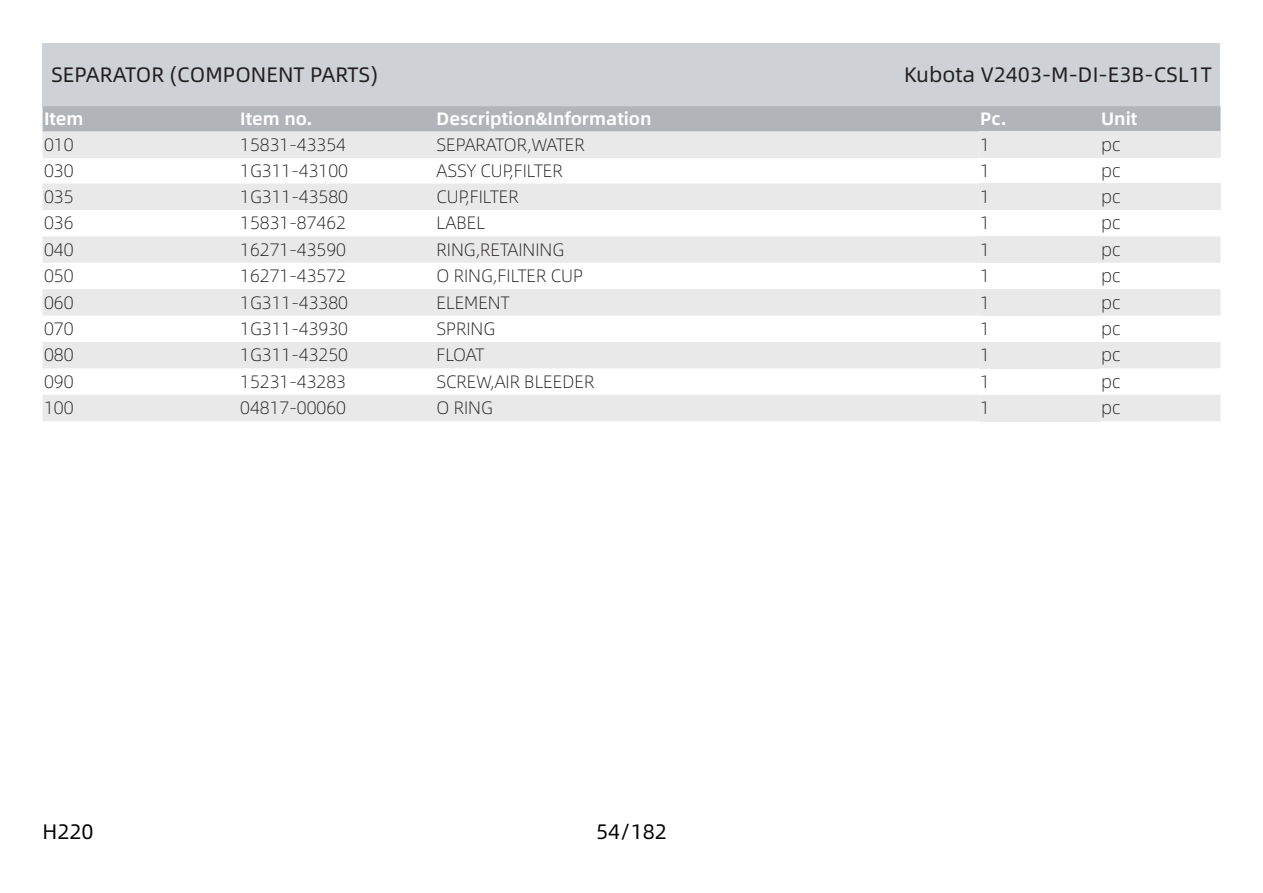
<style>
.page{position:relative;width:1263px;height:893px;background:#fff}
.page>*{position:absolute;margin:0;border:0;box-sizing:border-box;transform-origin:0 0}
.本组选配二级后{font:21px "Alibaba Pu Hui Ti 2 55 Regular";color:#231f20}
.t1{font:21px "Alibaba Pu Hui Ti 2 55 Regular";color:#030303}
.t2{font:18px "Alibaba Pu Hui Ti 2 35 Thin";color:#231f20}
.t3{font:18px "Alibaba Pu Hui Ti 2 85 Bold";color:#fff}
</style>
<div class="page">
<div style="left:43px;top:43px;width:1177px;height:63px;background:#ced1d5"></div>
<svg style="left:43px;top:106px;width:1177px;height:52px;background:#cacccf"></svg>
<div style="left:979px;top:132px;width:121px;height:26px;background:#e9e9e9"></div>
<div style="left:1100px;top:132px;width:120px;height:26px;background:#e9e9e9"></div>
<div style="left:43px;top:183px;width:936px;height:27px;background:#e9e9e9"></div>
<div style="left:979px;top:183px;width:121px;height:27px;background:#e9e9e9"></div>
<div style="left:1100px;top:183px;width:120px;height:27px;background:#e9e9e9"></div>
<svg style="left:43px;top:236px;width:936px;height:185px;fill:#e9e9e9"></svg>
<div style="left:979px;top:236px;width:121px;height:27px;background:#e9e9e9"></div>
<svg style="left:1100px;top:236px;width:120px;height:185px"></svg>
<div style="left:979px;top:289px;width:121px;height:27px;background:#e9e9e9"></div>
<div style="left:979px;top:342px;width:121px;height:26px;background:#e9e9e9"></div>
<div style="left:979px;top:395px;width:121px;height:26px;background:#e9e9e9"></div>
<p class="本组选配二级后" style="left:51px;top:58px;width:328px">SEPARATOR (COMPONENT PARTS)</p>
<p class="本组选配二级后" style="left:904px;top:59px;width:309px">Kubota V2403-M-DI-E3B-CSL1T</p>
<p class="t3" style="left:44px;top:105px;width:41px">Item</p>
<p class="t3" style="left:240px;top:105px;width:73px">Item no.</p>
<p class="t3" style="left:437px;top:105px;width:216px">Description&amp;Information</p>
<p class="t3" style="left:980px;top:105px;width:28px">Pc.</p>
<p class="t3" style="left:1101px;top:105px;width:38px">Unit</p>
<p class="t2" style="left:44px;top:131px;width:31px">010</p>
<p class="t2" style="left:240px;top:131px;width:107px">15831-43354</p>
<p class="t2" style="left:437px;top:131px;width:150px">SEPARATOR,WATER</p>
<p class="t2" style="left:980px;top:131px;width:11px">1</p>
<p class="t2" style="left:1101px;top:131px;width:21px">pc</p>
<p class="t2" style="left:44px;top:157px;width:31px">030</p>
<p class="t2" style="left:240px;top:157px;width:109px">1G311-43100</p>
<p class="t2" style="left:437px;top:157px;width:128px">ASSY CUP,FILTER</p>
<p class="t2" style="left:980px;top:157px;width:11px">1</p>
<p class="t2" style="left:1101px;top:157px;width:21px">pc</p>
<p class="t2" style="left:44px;top:183px;width:31px">035</p>
<p class="t2" style="left:240px;top:183px;width:109px">1G311-43580</p>
<p class="t2" style="left:437px;top:183px;width:84px">CUP,FILTER</p>
<p class="t2" style="left:980px;top:183px;width:11px">1</p>
<p class="t2" style="left:1101px;top:183px;width:21px">pc</p>
<p class="t2" style="left:44px;top:210px;width:31px">036</p>
<p class="t2" style="left:240px;top:210px;width:107px">15831-87462</p>
<p class="t2" style="left:437px;top:210px;width:50px">LABEL</p>
<p class="t2" style="left:980px;top:210px;width:11px">1</p>
<p class="t2" style="left:1101px;top:210px;width:21px">pc</p>
<p class="t2" style="left:44px;top:236px;width:31px">040</p>
<p class="t2" style="left:240px;top:236px;width:107px">16271-43590</p>
<p class="t2" style="left:437px;top:236px;width:129px">RING,RETAINING</p>
<p class="t2" style="left:980px;top:236px;width:11px">1</p>
<p class="t2" style="left:1101px;top:236px;width:21px">pc</p>
<p class="t2" style="left:44px;top:262px;width:31px">050</p>
<p class="t2" style="left:240px;top:262px;width:107px">16271-43572</p>
<p class="t2" style="left:437px;top:262px;width:148px">O RING,FILTER CUP</p>
<p class="t2" style="left:980px;top:262px;width:11px">1</p>
<p class="t2" style="left:1101px;top:262px;width:21px">pc</p>
<p class="t2" style="left:44px;top:289px;width:31px">060</p>
<p class="t2" style="left:240px;top:289px;width:109px">1G311-43380</p>
<p class="t2" style="left:437px;top:289px;width:75px">ELEMENT</p>
<p class="t2" style="left:980px;top:289px;width:11px">1</p>
<p class="t2" style="left:1101px;top:289px;width:21px">pc</p>
<p class="t2" style="left:44px;top:315px;width:31px">070</p>
<p class="t2" style="left:240px;top:315px;width:109px">1G311-43930</p>
<p class="t2" style="left:437px;top:315px;width:60px">SPRING</p>
<p class="t2" style="left:980px;top:315px;width:11px">1</p>
<p class="t2" style="left:1101px;top:315px;width:21px">pc</p>
<p class="t2" style="left:44px;top:342px;width:31px">080</p>
<p class="t2" style="left:240px;top:342px;width:109px">1G311-43250</p>
<p class="t2" style="left:437px;top:342px;width:49px">FLOAT</p>
<p class="t2" style="left:980px;top:342px;width:11px">1</p>
<p class="t2" style="left:1101px;top:342px;width:21px">pc</p>
<p class="t2" style="left:44px;top:368px;width:31px">090</p>
<p class="t2" style="left:240px;top:368px;width:107px">15231-43283</p>
<p class="t2" style="left:437px;top:368px;width:159px">SCREW,AIR BLEEDER</p>
<p class="t2" style="left:980px;top:368px;width:11px">1</p>
<p class="t2" style="left:1101px;top:368px;width:21px">pc</p>
<p class="t2" style="left:44px;top:395px;width:31px">100</p>
<p class="t2" style="left:240px;top:395px;width:107px">04817-00060</p>
<p class="t2" style="left:437px;top:395px;width:58px">O RING</p>
<p class="t2" style="left:980px;top:395px;width:11px">1</p>
<p class="t2" style="left:1101px;top:395px;width:21px">pc</p>
<p class="t1" style="left:43px;top:815px;width:53px">H220</p>
<p class="t1" style="left:596px;top:815px;width:72px">54/182</p>
</div>
